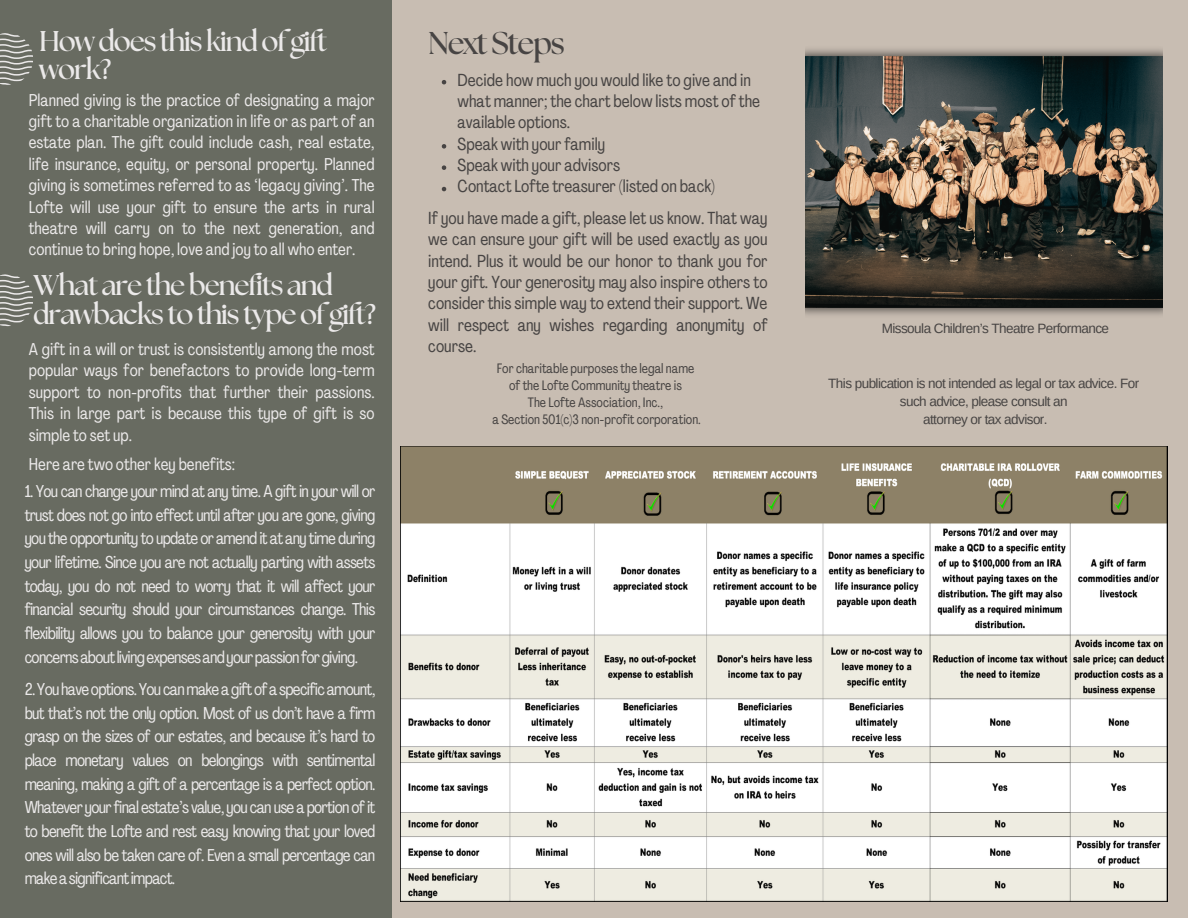
<style>
.page{position:relative;width:1188px;height:918px;background:#c8bdb2}
.page>*{position:absolute;margin:0;border:0;box-sizing:border-box;transform-origin:0 0}
.t1{font:700 31.5px "The Seasons";letter-spacing:-.04em;color:#474443}
.t2{font:700 28.5px/28.2px "The Seasons";letter-spacing:-.04em;color:#ebe9e9}
.t3{font:17.25px/21.3px "Agrandir Tight";color:#474443}
.t4{font:16.95px/23.7px "Agrandir Tight";color:#ebe9e9;text-align:justify}
.t5{font:13.5px/18px "Arimo";letter-spacing:-.04em;color:#474443;text-align:center}
.t6{font:13.5px "Agrandir Tight";color:#474443}
</style>
<div class="page">
<div style="left:0;top:0;width:391px;height:918px;background:#686b61"></div>
<svg style="left:0;top:33px;width:33px;height:52px"></svg>
<svg style="left:0;top:274px;width:33px;height:52px"></svg>
<img style="left:805px;top:49px;width:358px;height:266px">
<img style="left:400px;top:446px;width:767px;height:456px">
<svg style="left:442px;top:80px;width:4px;height:4px"></svg>
<svg style="left:442px;top:144px;width:4px;height:5px"></svg>
<svg style="left:442px;top:165px;width:4px;height:5px"></svg>
<svg style="left:442px;top:187px;width:4px;height:4px"></svg>
<p class="t2" style="left:39px;top:28px;width:290px">How does this kind ofgift work?</p>
<p class="t4" style="left:29px;top:91px;width:347px;line-height:21.3px">Planned giving is the practice of designating a major gift to a charitable organization in life or as part of an estate plan. The gift could include cash, real estate, life insurance, equity, or personal property. Planned giving is sometimes referred to as ‘legacy giving’. The Lofte will use your gift to ensure the arts in rural theatre will carry on to the next generation, and continue to bring hope, love and joy to all who enter.</p>
<p class="t2" style="left:33px;top:273px;width:344px">What are the benefits and drawbacks to this type ofgift?</p>
<p class="t4" style="left:29px;top:340px;width:347px;line-height:21.3px">A gift in a will or trust is consistently among the most popular ways for benefactors to provide long-term support to non-profits that further their passions.<br>This in large part is because this type of gift is so simple to set up.</p>
<p class="t4" style="left:29px;top:454px;width:208px">Here are two other key benefits:</p>
<p class="t4" style="left:25px;top:481px;width:352px">1. You can change your mind at any time. A gift in your will or trust does not go into effect until after you are gone, giving you the opportunity to update or amend it at any time during your lifetime. Since you are not actually parting with assets today, you do not need to worry that it will affect your financial security should your circumstances change. This flexibility allows you to balance your generosity with your concernsaboutlivingexpensesandyourpassionforgiving.</p>
<p class="t4" style="left:25px;top:679px;width:352px">2.Youhaveoptions.Youcanmakeagiftofaspecificamount, but that’s not the only option. Most of us don’t have a firm grasp on the sizes of our estates, and because it’s hard to place monetary values on belongings with sentimental meaning, making a gift of a percentage is a perfect option.<br>Whatever your final estate’s value, you can use a portion of it to benefit the Lofte and rest easy knowing that your loved ones will also be taken care of. Even a small percentage can makeasignificantimpact.</p>
<p class="t1" style="left:428px;top:29px;width:138px">Next Steps</p>
<p class="t3" style="left:458px;top:71px;width:304px">Decide how much you would like to give and in what manner; the chart below lists most of the available options.</p>
<p class="t3" style="left:458px;top:135px;width:149px">Speak with your family</p>
<p class="t3" style="left:458px;top:156px;width:164px">Speak with your advisors</p>
<p class="t3" style="left:458px;top:177px;width:259px">Contact Lofte treasurer (listed on back)</p>
<p class="t3" style="left:428px;top:209px;width:341px;text-align:justify">If you have made a gift, please let us know. That way we can ensure your gift will be used exactly as you intend. Plus it would be our honor to thank you for your gift. Your generosity may also inspire others to consider this simple way to extend their support. We will respect any wishes regarding anonymity of course.</p>
<p class="t6" style="left:497px;top:363px;width:199px">For charitable purposes the legal name</p>
<p class="t6" style="left:509px;top:380px;width:174px">of the Lofte Community theatre is</p>
<p class="t6" style="left:528px;top:397px;width:137px">The Lofte Association, Inc.,</p>
<p class="t6" style="left:493px;top:414px;width:210px">a Section 501(c)3 non-profit corporation.</p>
<p class="t5" style="left:882px;top:320px;width:229px">Missoula Children’s Theatre Performance</p>
<p class="t5" style="left:828px;top:374px;width:313px">This publication is not intended as legal or tax advice. For such advice, please consult an</p>
<p class="t5" style="left:923px;top:410px;width:126px">attorney or tax advisor.</p>
</div>
